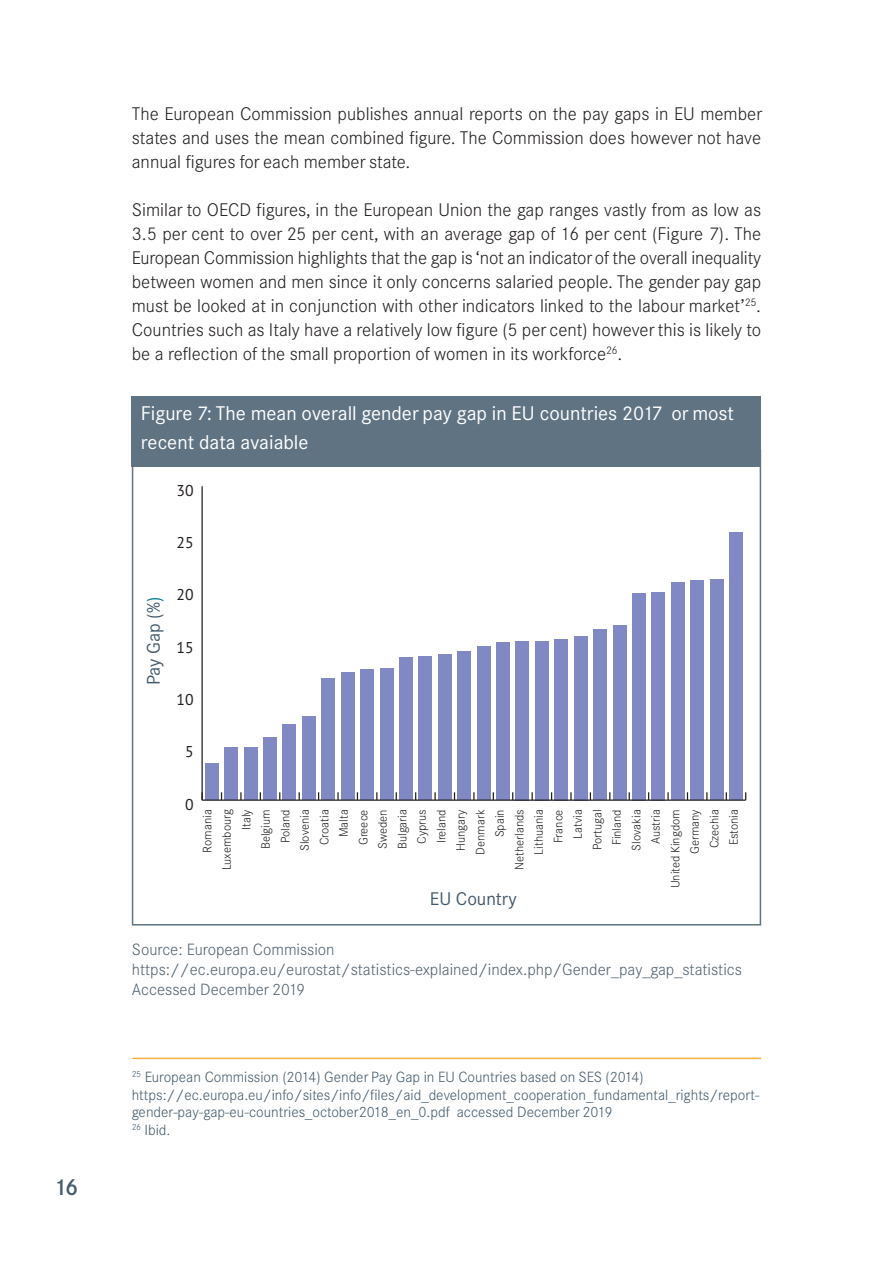
<style>
.page{position:relative;width:893px;height:1263px;background:#fff}
.page>*{position:absolute;margin:0;border:0;box-sizing:border-box;transform-origin:0 0}
.t1{font:500 22.5px "Corporate Sans BQ";color:#435b6d}
.t2{font:19.5px/28.5px "Corporate Sans BQ";color:#fff}
.t3{font:300 18px/24px "Corporate Sans BQ";color:#231f20;text-align:justify}
.t4{font:18px "Corporate Sans BQ";color:#435b6d}
.t5{font:300 16.05px/19.2px "Corporate Sans BQ";color:#52626f}
.t6{font:15.75px "PT Sans";color:#231f20}
.t7{font:300 14.55px/17.4px "Corporate Sans BQ";color:#435b6d}
.t8{font:300 12px/19.5px "Corporate Sans BQ";color:#231f20;text-align:right}
.s1{color:#007c8b}
</style>
<div class="page">
<div style="left:205px;top:763px;width:14px;height:37px;background:#8089c3"></div>
<div style="left:224px;top:748px;width:14px;height:52px;background:#8089c3"></div>
<div style="left:244px;top:748px;width:14px;height:52px;background:#8089c3"></div>
<div style="left:263px;top:737px;width:14px;height:63px;background:#8089c3"></div>
<div style="left:282px;top:725px;width:14px;height:75px;background:#8089c3"></div>
<div style="left:302px;top:716px;width:14px;height:84px;background:#8089c3"></div>
<div style="left:321px;top:679px;width:14px;height:121px;background:#8089c3"></div>
<div style="left:341px;top:672px;width:14px;height:128px;background:#8089c3"></div>
<div style="left:360px;top:669px;width:14px;height:131px;background:#8089c3"></div>
<div style="left:380px;top:668px;width:14px;height:132px;background:#8089c3"></div>
<div style="left:399px;top:658px;width:14px;height:142px;background:#8089c3"></div>
<div style="left:418px;top:657px;width:14px;height:143px;background:#8089c3"></div>
<div style="left:438px;top:655px;width:14px;height:145px;background:#8089c3"></div>
<div style="left:457px;top:651px;width:14px;height:149px;background:#8089c3"></div>
<div style="left:477px;top:646px;width:14px;height:154px;background:#8089c3"></div>
<div style="left:496px;top:642px;width:14px;height:158px;background:#8089c3"></div>
<div style="left:515px;top:641px;width:14px;height:159px;background:#8089c3"></div>
<div style="left:535px;top:641px;width:14px;height:159px;background:#8089c3"></div>
<div style="left:554px;top:639px;width:14px;height:161px;background:#8089c3"></div>
<div style="left:574px;top:636px;width:14px;height:164px;background:#8089c3"></div>
<div style="left:593px;top:630px;width:14px;height:170px;background:#8089c3"></div>
<div style="left:612px;top:625px;width:14px;height:175px;background:#8089c3"></div>
<div style="left:632px;top:593px;width:14px;height:207px;background:#8089c3"></div>
<div style="left:651px;top:592px;width:14px;height:208px;background:#8089c3"></div>
<div style="left:671px;top:582px;width:14px;height:218px;background:#8089c3"></div>
<div style="left:690px;top:580px;width:14px;height:220px;background:#8089c3"></div>
<div style="left:710px;top:579px;width:14px;height:221px;background:#8089c3"></div>
<div style="left:729px;top:532px;width:14px;height:268px;background:#8089c3"></div>
<hr style="left:202px;top:799px;width:544px;height:2px;background:#231f20">
<svg style="left:240px;top:792px;width:2px;height:8px"></svg>
<svg style="left:337px;top:792px;width:2px;height:8px"></svg>
<svg style="left:434px;top:792px;width:2px;height:8px"></svg>
<svg style="left:473px;top:792px;width:2px;height:8px"></svg>
<svg style="left:531px;top:792px;width:2px;height:8px"></svg>
<svg style="left:570px;top:792px;width:2px;height:8px"></svg>
<svg style="left:667px;top:792px;width:2px;height:8px"></svg>
<hr style="left:201px;top:486px;width:2px;height:314px;background:#231f20">
<div style="left:132px;top:396px;width:629px;height:71px;background:#5f7383"></div>
<hr style="left:132px;top:1058px;width:629px;height:1px;background:#fbae3b">
<p class="t1" style="left:53px;top:1179px;width:26px">16</p>
<p class="t3" style="left:132px;top:103px;width:632px">The European Commission publishes annual reports on the pay gaps in EU member states and uses the mean combined figure. The Commission does however not have annual figures for each member state.</p>
<p class="t3" style="left:132px;top:199px;width:631px">Similar to OECD figures, in the European Union the gap ranges vastly from as low as 3.5 per cent to over 25 per cent, with an average gap of 16 per cent (Figure 7). The European Commission highlights that the gap is ‘not an indicator of the overall inequality between women and men since it only concerns salaried people. The gender pay gap must be looked at in conjunction with other indicators linked to the labour market’<sup>25</sup>.<br>Countries such as Italy have a relatively low figure (5 per cent) however this is likely to be a reflection of the small proportion of women in its workforce<sup>26</sup>.</p>
<p class="t2" style="left:141px;top:401px;width:595px">Figure 7: The mean overall gender pay gap in EU countries 2017 or most recent data avaiable</p>
<p class="t6" style="left:177px;top:480px;width:19px">30</p>
<p class="t6" style="left:177px;top:532px;width:19px">25</p>
<p class="t4" style="left:147px;top:685px;width:90px;rotate:-90deg">Pay Gap (%<span class="s1">)</span></p>
<p class="t6" style="left:177px;top:585px;width:19px">20</p>
<p class="t6" style="left:177px;top:637px;width:19px">15</p>
<p class="t6" style="left:177px;top:689px;width:19px">10</p>
<p class="t6" style="left:185px;top:742px;width:10px">5</p>
<p class="t6" style="left:185px;top:794px;width:10px">0</p>
<p class="t8" style="left:199px;top:888px;width:80px;rotate:-90deg">Romania<br>Luxembourg<br>Italy<br>Belgium<br>Poland<br>Slovenia<br>Croatia<br>Malta<br>Greece<br>Sweden<br>Bulgaria<br>Cyprus<br>Ireland<br>Hungary<br>Denmark<br>Spain<br>Netherlands<br>Lithuania<br>France<br>Latvia<br>Portugal<br>Finland<br>Slovakia<br>Austria<br>United Kingdom<br>Germany<br>Czechia<br>Estonia</p>
<p class="t4" style="left:430px;top:892px;width:89px">EU Country</p>
<p class="t5" style="left:132px;top:942px;width:612px">Source: European Commission https://ec.europa.eu/eurostat/statistics-explained/index.php/Gender_pay_gap_statistics</p>
<p class="t5" style="left:132px;top:982px;width:175px">Accessed December 2019</p>
<p class="t7" style="left:132px;top:1070px;width:628px"><sup>25</sup> European Commission (2014) Gender Pay Gap in EU Countries based on SES (2014) https://ec.europa.eu/info/sites/info/files/aid_development_cooperation_fundamental_rights/report&shy;gender-pay-gap-eu-countries_october2018_en_0.pdf accessed December 2019<br><sup>26</sup> Ibid.</p>
</div>
